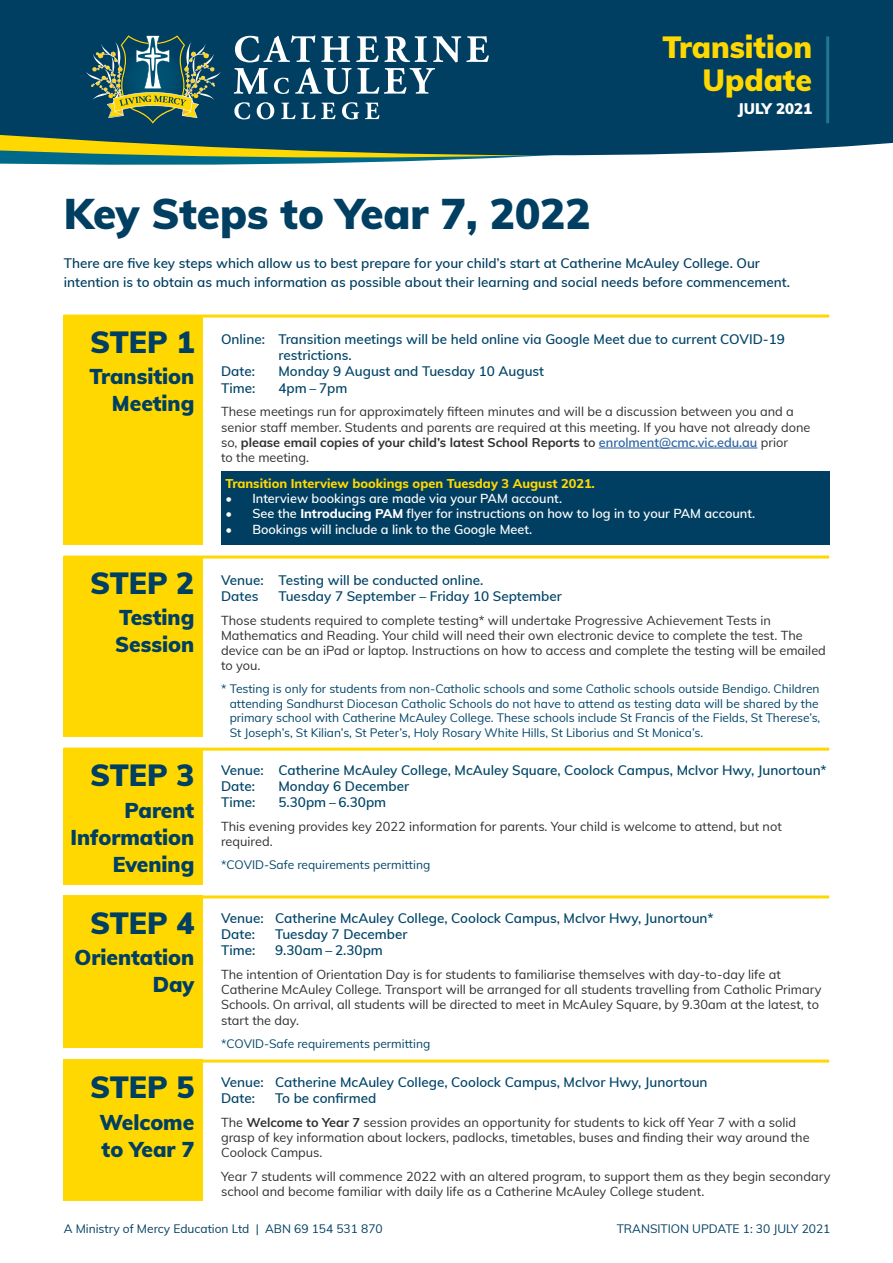
<style>
.page{position:relative;width:893px;height:1263px;background:#fff}
.page>*{position:absolute;margin:0;border:0;box-sizing:border-box;transform-origin:0 0}
.t1{font:900 42px "Muli";color:#003f61}
.Heading_SUB{font:900 30px "Muli";color:#003f61}
.t2{font:900 30px "Muli";color:#ffd801}
.Heading_SUB-2{font:900 21px/27px "Muli";color:#003f61;text-align:right}
.t3{font:900 15px "Muli";color:#fff}
.t4{font:600 13.5px/16.2px "Muli";color:#004568}
.t5{font:600 13.5px/19.5px "Muli";color:#003f61}
.t6{font:12.75px/15.3px "Muli";color:#312f30}
.t7{font:600 12.75px "Muli";color:#fff}
.t8{font:800 12.75px "Muli";color:#ffd801}
.t9{font:12px/14.4px "Muli";color:#004568}
.t10{font:12px "Muli";color:#003f61}
.s1{font-weight:700}
.s2{font-weight:600}
.s3{font-weight:600;color:#2b62a1}
.s4{font-weight:800}
</style>
<div class="page">
<svg style="left:0;top:112px;width:893px;height:53px;background:#3a6a71"></svg>
<div style="left:0;top:0;width:893px;height:112px;background:#003f61"></div>
<svg style="left:234px;top:102px;width:16px;height:17px"></svg>
<svg style="left:257px;top:102px;width:17px;height:17px"></svg>
<svg style="left:281px;top:103px;width:54px;height:16px"></svg>
<svg style="left:342px;top:102px;width:17px;height:17px"></svg>
<svg style="left:365px;top:103px;width:14px;height:16px"></svg>
<svg style="left:234px;top:35px;width:255px;height:59px"></svg>
<svg style="left:86px;top:35px;width:135px;height:89px"></svg>
<img style="left:113px;top:42px;width:10px;height:28px">
<img style="left:183px;top:42px;width:11px;height:28px">
<img style="left:96px;top:44px;width:17px;height:14px">
<img style="left:194px;top:44px;width:15px;height:14px">
<hr style="left:64px;top:748px;width:765px;height:3px;background:#ffd801">
<div style="left:64px;top:748px;width:139px;height:136px;background:#ffd801"></div>
<hr style="left:64px;top:895px;width:765px;height:3px;background:#ffd801">
<div style="left:64px;top:895px;width:139px;height:153px;background:#ffd801"></div>
<hr style="left:64px;top:1059px;width:765px;height:3px;background:#ffd801">
<div style="left:64px;top:1059px;width:139px;height:142px;background:#ffd801"></div>
<hr style="left:826px;top:36px;width:3px;height:87px;background:#207695">
<hr style="left:64px;top:555px;width:765px;height:3px;background:#ffd801">
<div style="left:64px;top:555px;width:139px;height:181px;background:#ffd801"></div>
<hr style="left:599px;top:448px;width:158px;height:1px;background:#2b62a1">
<hr style="left:64px;top:315px;width:765px;height:3px;background:#ffd801">
<div style="left:64px;top:315px;width:139px;height:229px;background:#ffd801"></div>
<div style="left:221px;top:471px;width:608px;height:73px;background:#003f61"></div>
<p class="t2" style="left:662px;top:26px;width:151px">Transition</p>
<p class="t2" style="left:702px;top:58px;width:111px">Update</p>
<p class="t1" style="left:64px;top:183px;width:528px">Key Steps to Year 7, 2022</p>
<p class="t3" style="left:738px;top:97px;width:76px">JULY 2021</p>
<p class="t5" style="left:64px;top:252px;width:728px">There are five key steps which allow us to best prepare for your child’s start at Catherine McAuley College. Our intention is to obtain as much information as possible about their learning and social needs before commencement.</p>
<p class="Heading_SUB" style="left:90px;top:320px;width:106px">STEP 1</p>
<p class="Heading_SUB-2" style="left:90px;top:362px;width:106px">Transition<br>Meeting</p>
<p class="Heading_SUB" style="left:90px;top:561px;width:106px">STEP 2</p>
<p class="Heading_SUB-2" style="left:115px;top:603px;width:81px;text-align:left">Testing<br>Session</p>
<p class="Heading_SUB" style="left:90px;top:753px;width:106px">STEP 3</p>
<p class="Heading_SUB-2" style="left:125px;top:795px;width:71px">Parent</p>
<p class="Heading_SUB-2" style="left:70px;top:822px;width:125px">Information</p>
<p class="Heading_SUB-2" style="left:113px;top:849px;width:83px">Evening</p>
<p class="Heading_SUB" style="left:90px;top:901px;width:106px">STEP 4</p>
<p class="Heading_SUB-2" style="left:74px;top:943px;width:121px">Orientation<br>Day</p>
<p class="Heading_SUB" style="left:90px;top:1065px;width:106px">STEP 5</p>
<p class="Heading_SUB-2" style="left:99px;top:1107px;width:96px">Welcome</p>
<p class="Heading_SUB-2" style="left:102px;top:1134px;width:94px">to Year 7</p>
<p class="t4" style="left:279px;top:330px;width:508px;text-indent:-57px">Online: Transition meetings will be held online via Google Meet due to current COVID-19 restrictions.</p>
<p class="t4" style="left:221px;top:363px;width:35px">Date:</p>
<p class="t4" style="left:279px;top:363px;width:267px">Monday 9 August and Tuesday 10 August</p>
<p class="t4" style="left:221px;top:379px;width:36px">Time:</p>
<p class="t4" style="left:279px;top:379px;width:70px">4pm – 7pm</p>
<p class="t6" style="left:221px;top:404px;width:591px">These meetings run for approximately fifteen minutes and will be a discussion between you and a senior staff member. Students and parents are required at this meeting. If you have not already done so, <span class="s1">please email copies of your child’s latest School Reports</span> <span class="s2">to</span> <span class="s3">enrolment@cmc.vic.edu.au</span> prior</p>
<p class="t6" style="left:221px;top:449px;width:89px">to the meeting.</p>
<p class="t8" style="left:225px;top:474px;width:371px">Transition Interview bookings open Tuesday 3 August 2021.</p>
<p class="t7" style="left:225px;top:489px;width:338px">• Interview bookings are made via your PAM account.</p>
<p class="t7" style="left:225px;top:504px;width:531px">• See the <span class="s4">Introducing PAM</span> flyer for instructions on how to log in to your PAM account.</p>
<p class="t7" style="left:225px;top:520px;width:308px">• Bookings will include a link to the Google Meet.</p>
<p class="t4" style="left:221px;top:571px;width:264px">Venue: Testing will be conducted online.</p>
<p class="t4" style="left:221px;top:587px;width:39px">Dates</p>
<p class="t4" style="left:279px;top:587px;width:285px">Tuesday 7 September – Friday 10 September</p>
<p class="t6" style="left:221px;top:612px;width:606px">Those students required to complete testing* will undertake Progressive Achievement Tests in Mathematics and Reading. Your child will need their own electronic device to complete the test. The device can be an iPad or laptop. Instructions on how to access and complete the testing will be emailed to you.</p>
<p class="t9" style="left:230px;top:681px;width:592px;text-indent:-9px">* Testing is only for students from non-Catholic schools and some Catholic schools outside Bendigo. Children attending Sandhurst Diocesan Catholic Schools do not have to attend as testing data will be shared by the primary school with Catherine McAuley College. These schools include St Francis of the Fields, St Therese’s, St Joseph’s, St Kilian’s, St Peter’s, Holy Rosary White Hills, St Liborius and St Monica’s.</p>
<p class="t4" style="left:221px;top:761px;width:607px">Venue: Catherine McAuley College, McAuley Square, Coolock Campus, McIvor Hwy, Junortoun*</p>
<p class="t4" style="left:221px;top:777px;width:35px">Date:</p>
<p class="t4" style="left:279px;top:777px;width:132px">Monday 6 December</p>
<p class="t4" style="left:221px;top:793px;width:36px">Time:</p>
<p class="t4" style="left:279px;top:793px;width:109px">5.30pm – 6.30pm</p>
<p class="t6" style="left:221px;top:818px;width:562px">This evening provides key 2022 information for parents. Your child is welcome to attend, but not required.</p>
<p class="t9" style="left:221px;top:857px;width:211px">*COVID-Safe requirements permitting</p>
<p class="t4" style="left:221px;top:909px;width:494px">Venue: Catherine McAuley College, Coolock Campus, McIvor Hwy, Junortoun*</p>
<p class="t4" style="left:221px;top:925px;width:35px">Date:</p>
<p class="t4" style="left:275px;top:925px;width:134px">Tuesday 7 December</p>
<p class="t4" style="left:221px;top:941px;width:36px">Time:</p>
<p class="t4" style="left:275px;top:941px;width:109px">9.30am – 2.30pm</p>
<p class="t6" style="left:221px;top:966px;width:602px">The intention of Orientation Day is for students to familiarise themselves with day-to-day life at Catherine McAuley College. Transport will be arranged for all students travelling from Catholic Primary Schools. On arrival, all students will be directed to meet in McAuley Square, by 9.30am at the latest, to start the day.</p>
<p class="t9" style="left:221px;top:1035px;width:211px">*COVID-Safe requirements permitting</p>
<p class="t4" style="left:221px;top:1073px;width:488px">Venue: Catherine McAuley College, Coolock Campus, McIvor Hwy, Junortoun</p>
<p class="t4" style="left:221px;top:1089px;width:35px">Date:</p>
<p class="t4" style="left:275px;top:1089px;width:103px">To be confirmed</p>
<p class="t6" style="left:221px;top:1114px;width:590px">The <span class="s1">Welcome to Year 7</span> session provides an opportunity for students to kick off Year 7 with a solid grasp of key information about lockers, padlocks, timetables, buses and finding their way around the<br>Coolock Campus.</p>
<p class="t6" style="left:221px;top:1168px;width:611px">Year 7 students will commence 2022 with an altered program, to support them as they begin secondary school and become familiar with daily life as a Catherine McAuley College student.</p>
<p class="t10" style="left:64px;top:1219px;width:320px">A Ministry of Mercy Education Ltd | ABN 69 154 531 870</p>
<p class="t10" style="left:617px;top:1219px;width:215px">TRANSITION UPDATE 1: 30 JULY 2021</p>
</div>
